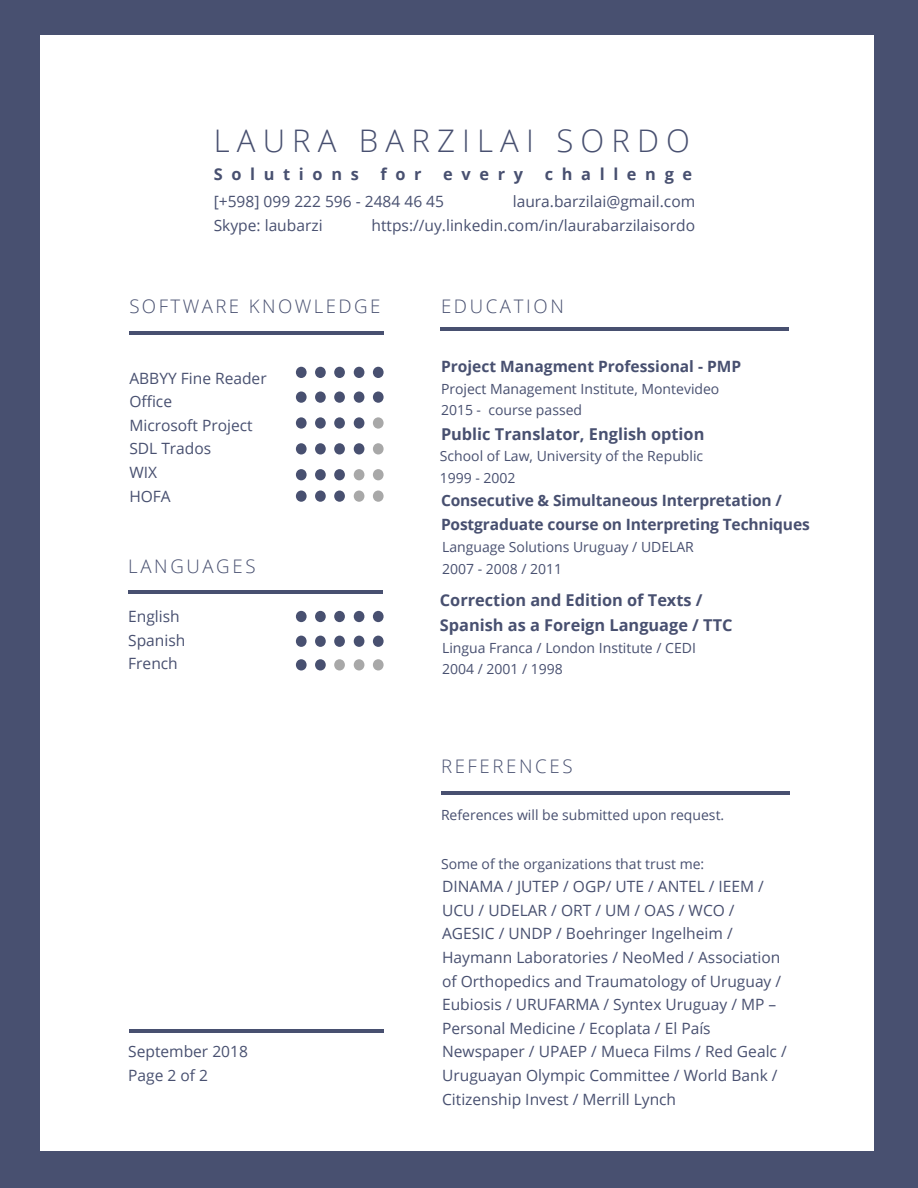
<style>
.page{position:relative;width:918px;height:1188px;background:#485070}
.page>*{position:absolute;margin:0;border:0;box-sizing:border-box;transform-origin:0 0}
.t1{font:300 31.2px "Open Sans";letter-spacing:.23em;color:#485070}
.t2{font:300 18.75px "Open Sans";letter-spacing:.14em;color:#485070}
.t3{font:700 16.35px/24.8px "Open Sans";color:#485070}
.t4{font:700 16.35px "Open Sans";letter-spacing:.53em;color:#485070}
.t5{font:15.6px/23.7px "Open Sans";color:#485070}
.t6{font:700 15.6px/23.7px "Open Sans";letter-spacing:-.01em;color:#485070}
.t7{font:13.95px/21.3px "Open Sans";color:#485070}
</style>
<div class="page">
<div style="left:41px;top:35px;width:833px;height:1116px;background:#fff"></div>
<hr style="left:441px;top:327px;width:348px;height:4px;background:#485070">
<hr style="left:442px;top:791px;width:348px;height:3px;background:#485070">
<hr style="left:128px;top:591px;width:254px;height:3px;background:#485070">
<hr style="left:129px;top:331px;width:255px;height:3px;background:#485070">
<svg style="left:296px;top:443px;width:11px;height:11px"></svg>
<svg style="left:315px;top:443px;width:11px;height:11px"></svg>
<svg style="left:334px;top:443px;width:11px;height:11px"></svg>
<svg style="left:354px;top:443px;width:10px;height:11px"></svg>
<svg style="left:373px;top:443px;width:11px;height:11px"></svg>
<svg style="left:296px;top:367px;width:11px;height:11px"></svg>
<svg style="left:315px;top:367px;width:11px;height:11px"></svg>
<svg style="left:334px;top:367px;width:11px;height:11px"></svg>
<svg style="left:354px;top:367px;width:10px;height:11px"></svg>
<svg style="left:373px;top:367px;width:11px;height:11px"></svg>
<svg style="left:296px;top:392px;width:11px;height:11px"></svg>
<svg style="left:315px;top:392px;width:11px;height:11px"></svg>
<svg style="left:334px;top:392px;width:11px;height:11px"></svg>
<svg style="left:354px;top:392px;width:10px;height:11px"></svg>
<svg style="left:373px;top:392px;width:11px;height:11px"></svg>
<svg style="left:296px;top:490px;width:11px;height:12px"></svg>
<svg style="left:315px;top:490px;width:11px;height:12px"></svg>
<svg style="left:334px;top:490px;width:11px;height:12px"></svg>
<svg style="left:354px;top:490px;width:10px;height:12px"></svg>
<svg style="left:373px;top:490px;width:11px;height:12px"></svg>
<svg style="left:296px;top:417px;width:11px;height:12px"></svg>
<svg style="left:315px;top:417px;width:11px;height:12px"></svg>
<svg style="left:334px;top:417px;width:11px;height:12px"></svg>
<svg style="left:354px;top:417px;width:10px;height:12px"></svg>
<svg style="left:373px;top:417px;width:11px;height:12px"></svg>
<svg style="left:296px;top:469px;width:11px;height:11px"></svg>
<svg style="left:315px;top:469px;width:11px;height:11px"></svg>
<svg style="left:334px;top:469px;width:11px;height:11px"></svg>
<svg style="left:354px;top:469px;width:10px;height:11px"></svg>
<svg style="left:373px;top:469px;width:11px;height:11px"></svg>
<svg style="left:296px;top:611px;width:11px;height:11px"></svg>
<svg style="left:315px;top:611px;width:11px;height:11px"></svg>
<svg style="left:334px;top:611px;width:11px;height:11px"></svg>
<svg style="left:354px;top:611px;width:10px;height:11px"></svg>
<svg style="left:373px;top:611px;width:11px;height:11px"></svg>
<svg style="left:296px;top:636px;width:11px;height:11px"></svg>
<svg style="left:315px;top:636px;width:11px;height:11px"></svg>
<svg style="left:334px;top:636px;width:11px;height:11px"></svg>
<svg style="left:354px;top:636px;width:10px;height:11px"></svg>
<svg style="left:373px;top:636px;width:11px;height:11px"></svg>
<svg style="left:296px;top:659px;width:11px;height:11px"></svg>
<svg style="left:315px;top:659px;width:11px;height:11px"></svg>
<svg style="left:334px;top:659px;width:11px;height:11px"></svg>
<svg style="left:354px;top:659px;width:10px;height:11px"></svg>
<svg style="left:373px;top:659px;width:11px;height:11px"></svg>
<hr style="left:129px;top:1029px;width:255px;height:4px;background:#485070">
<h1 class="t1" style="left:214px;top:119px;width:478px">LAURA BARZILAI SORDO</h1>
<p class="t4" style="left:214px;top:163px;width:147px">Solutions</p>
<p class="t3" style="left:380px;top:161px;width:43px">for</p>
<p class="t3" style="left:443px;top:161px;width:81px">every</p>
<p class="t4" style="left:545px;top:163px;width:149px">challenge</p>
<p class="t5" style="left:214px;top:189px;width:232px">[+598] 099 222 596 - 2484 46 45<br>Skype: laubarzi</p>
<p class="t5" style="left:372px;top:189px;width:325px;text-align:right">laura.barzilai@gmail.com https://uy.linkedin.com/in/laurabarzilaisordo</p>
<p class="t2" style="left:129px;top:293px;width:253px">SOFTWARE KNOWLEDGE</p>
<p class="t5" style="left:129px;top:366px;width:139px">ABBYY Fine Reader<br>Office<br>Microsoft Project<br>SDL Trados<br>WIX<br>HOFA</p>
<p class="t2" style="left:128px;top:553px;width:129px">LANGUAGES</p>
<p class="t5" style="left:128px;top:604px;width:59px">English<br>Spanish<br>French</p>
<p class="t5" style="left:128px;top:1040px;width:121px">September 2018<br>Page 2 of 2</p>
<p class="t2" style="left:441px;top:293px;width:124px">EDUCATION</p>
<p class="t6" style="left:441px;top:354px;width:302px">Project Managment Professional - PMP</p>
<p class="t7" style="left:441px;top:378px;width:280px">Project Management Institute, Montevideo<br>2015 - course passed</p>
<p class="t3" style="left:441px;top:421px;width:265px">Public Translator, English option</p>
<p class="t7" style="left:440px;top:445px;width:265px">School of Law, University of the Republic<br>1999 - 2002</p>
<p class="t6" style="left:441px;top:488px;width:370px">Consecutive &amp; Simultaneous Interpretation /<br>Postgraduate course on Interpreting Techniques</p>
<p class="t7" style="left:442px;top:536px;width:253px">Language Solutions Uruguay / UDELAR<br>2007 - 2008 / 2011</p>
<p class="t3" style="left:440px;top:588px;width:294px">Correction and Edition of Texts /<br>Spanish as a Foreign Language / TTC</p>
<p class="t7" style="left:442px;top:637px;width:255px">Lingua Franca / London Institute / CEDI<br>2004 / 2001 / 1998</p>
<p class="t2" style="left:441px;top:753px;width:133px">REFERENCES</p>
<p class="t7" style="left:441px;top:804px;width:285px">References will be submitted upon request.</p>
<p class="t7" style="left:441px;top:853px;width:265px">Some of the organizations that trust me:</p>
<p class="t5" style="left:442px;top:874px;width:346px">DINAMA / JUTEP / OGP/ UTE / ANTEL / IEEM / UCU / UDELAR / ORT / UM / OAS / WCO / AGESIC / UNDP / Boehringer Ingelheim / Haymann Laboratories / NeoMed / Association of Orthopedics and Traumatology of Uruguay / Eubiosis / URUFARMA / Syntex Uruguay / MP – Personal Medicine / Ecoplata / El País Newspaper / UPAEP / Mueca Films / Red Gealc / Uruguayan Olympic Committee / World Bank / Citizenship Invest / Merrill Lynch</p>
</div>
